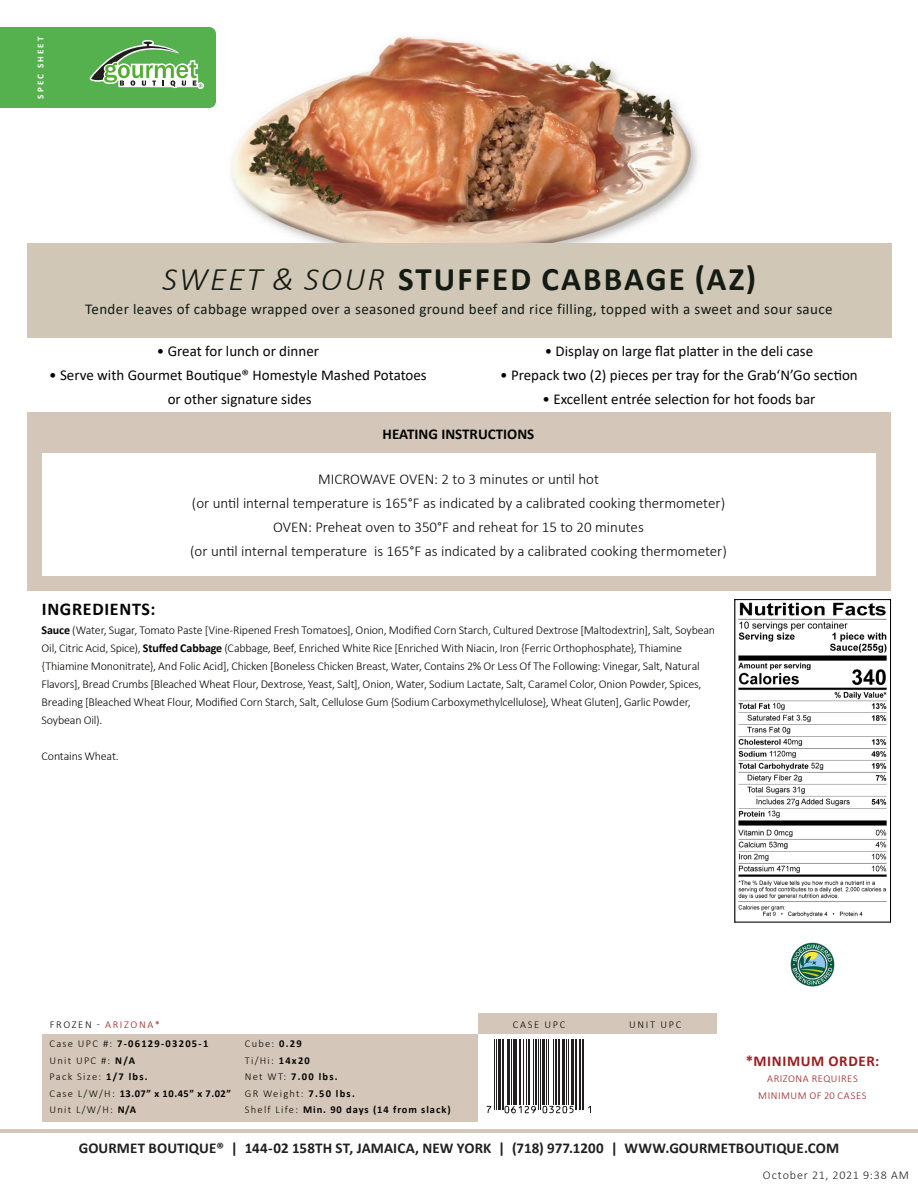
<style>
.page{position:relative;width:918px;height:1188px;background:#fff}
.page>*{position:absolute;margin:0;border:0;box-sizing:border-box;transform-origin:0 0}
.Product_Name{font:700 33px "Calibri";letter-spacing:.065em;color:#131b13}
.t1{font:700 18px "Calibri";letter-spacing:.04em;color:#040503}
.product_description{font:300 15px "Calibri";color:#040503}
.product_description-2{font:15px/24px "Calibri";color:#040503;text-align:center}
.product_description-3{font:15px "Calibri";letter-spacing:.025em;color:#131b13}
.t2{font:700 15px "Calibri";letter-spacing:.005em;color:#231f20}
.t3{font:700 15px "Calibri";color:#040503}
.product_description-4{font:700 15px "Calibri";letter-spacing:.045em;color:#9d1c1f}
.product_description-5{font:300 12px/18px "Calibri";letter-spacing:-.015em;color:#040503}
.t4{font:300 12px "Calibri";letter-spacing:.07em;color:#231f20}
.product_description-6{font:300 10.5px "Calibri";letter-spacing:.12em;color:#040503}
.product_description-7{font:700 10.5px "Calibri";letter-spacing:.09em;color:#040503}
.product_description-8{font:300 10.5px/16.5px "Calibri";letter-spacing:.055em;color:#9d1c1f;text-align:center}
.product_description-9{font:700 10.5px "Calibri";letter-spacing:.12em;color:#040503}
.product_description-10{font:300 10.5px "Calibri";letter-spacing:.16em;color:#9d1c1f}
.t5{font:700 9px "Calibri";letter-spacing:.245em;color:#fff}
.s1{font-weight:300;font-style:italic}
.s2{font-weight:700}
.s3{color:#040503}
.s4{font-weight:300}
</style>
<div class="page">
<img style="left:231px;top:36px;width:467px;height:207px">
<div style="left:27px;top:412px;width:864px;height:179px;background:#d4c7b9"></div>
<hr style="left:0;top:1129px;width:918px;height:3px;background:#d4c7b9">
<div style="left:27px;top:243px;width:864px;height:95px;background:#d0c7b7"></div>
<svg style="left:0;top:27px;width:216px;height:81px;background:#64b55c"></svg>
<div style="left:478px;top:1014px;width:238px;height:20px;background:#d4c7b9"></div>
<div style="left:42px;top:1034px;width:436px;height:88px;background:#d4c7b9"></div>
<hr style="left:494px;top:1039px;width:1px;height:71px;background:#231f20">
<hr style="left:496px;top:1039px;width:1px;height:71px;background:#231f20">
<hr style="left:498px;top:1039px;width:3px;height:71px;background:#231f20">
<hr style="left:502px;top:1039px;width:2px;height:71px;background:#231f20">
<hr style="left:507px;top:1039px;width:1px;height:66px;background:#231f20">
<hr style="left:509px;top:1039px;width:1px;height:66px;background:#231f20">
<hr style="left:511px;top:1039px;width:1px;height:66px;background:#231f20">
<hr style="left:513px;top:1039px;width:4px;height:66px;background:#231f20">
<hr style="left:519px;top:1039px;width:2px;height:66px;background:#231f20">
<hr style="left:523px;top:1039px;width:1px;height:66px;background:#231f20">
<hr style="left:526px;top:1039px;width:1px;height:66px;background:#231f20">
<hr style="left:528px;top:1039px;width:2px;height:66px;background:#231f20">
<hr style="left:533px;top:1039px;width:1px;height:66px;background:#231f20">
<hr style="left:535px;top:1039px;width:2px;height:66px;background:#231f20">
<hr style="left:538px;top:1039px;width:1px;height:71px;background:#231f20">
<hr style="left:540px;top:1039px;width:1px;height:71px;background:#231f20">
<hr style="left:542px;top:1039px;width:3px;height:66px;background:#231f20">
<hr style="left:546px;top:1039px;width:1px;height:66px;background:#231f20">
<hr style="left:548px;top:1039px;width:1px;height:66px;background:#231f20">
<hr style="left:553px;top:1039px;width:1px;height:66px;background:#231f20">
<hr style="left:555px;top:1039px;width:2px;height:66px;background:#231f20">
<hr style="left:558px;top:1039px;width:2px;height:66px;background:#231f20">
<hr style="left:562px;top:1039px;width:3px;height:66px;background:#231f20">
<hr style="left:566px;top:1039px;width:1px;height:66px;background:#231f20">
<hr style="left:568px;top:1039px;width:1px;height:66px;background:#231f20">
<hr style="left:571px;top:1039px;width:3px;height:66px;background:#231f20">
<hr style="left:575px;top:1039px;width:2px;height:71px;background:#231f20">
<hr style="left:579px;top:1039px;width:2px;height:71px;background:#231f20">
<hr style="left:582px;top:1039px;width:1px;height:71px;background:#231f20">
<hr style="left:584px;top:1039px;width:1px;height:71px;background:#231f20">
<svg style="left:486px;top:1105px;width:105px;height:9px"></svg>
<img style="left:738px;top:602px;width:149px;height:316px">
<div style="left:734px;top:599px;width:157px;height:324px;border:1px solid #040503"></div>
<div style="left:42px;top:454px;width:834px;height:122px;background:#fff"></div>
<img style="left:791px;top:943px;width:44px;height:44px">
<p class="t5" style="left:34px;top:99px;width:64px;rotate:-90deg">SPEC SHEET</p>
<p class="Product_Name" style="left:162px;top:256px;width:595px"><span class="s1">SWEET &amp; SOUR</span> STUFFED CABBAGE (AZ)</p>
<p class="product_description-3" style="left:85px;top:299px;width:749px">Tender leaves of cabbage wrapped over a seasoned ground beef and rice filling, topped with a sweet and sour sauce</p>
<p class="product_description-2" style="left:157px;top:339px;width:164px">• Great for lunch or dinner</p>
<p class="product_description-2" style="left:49px;top:363px;width:379px">• Serve with Gourmet Boutique® Homestyle Mashed Potatoes or other signature sides</p>
<p class="product_description-2" style="left:545px;top:339px;width:270px">• Display on large flat platter in the deli case</p>
<p class="product_description-2" style="left:500px;top:363px;width:359px">• Prepack two (2) pieces per tray for the Grab‘N’Go section</p>
<p class="product_description-2" style="left:543px;top:387px;width:274px">• Excellent entrée selection for hot foods bar</p>
<p class="t3" style="left:383px;top:423px;width:153px">HEATING INSTRUCTIONS</p>
<h2 class="t1" style="left:42px;top:596px;width:115px">INGREDIENTS:</h2>
<p class="product_description" style="left:318px;top:470px;width:282px">MICROWAVE OVEN: 2 to 3 minutes or until hot</p>
<p class="product_description" style="left:192px;top:494px;width:535px">(or until internal temperature is 165°F as indicated by a calibrated cooking thermometer)</p>
<p class="product_description" style="left:273px;top:518px;width:372px">OVEN: Preheat oven to 350°F and reheat for 15 to 20 minutes</p>
<p class="product_description" style="left:190px;top:542px;width:538px">(or until internal temperature is 165°F as indicated by a calibrated cooking thermometer)</p>
<p class="product_description-5" style="left:42px;top:621px;width:675px"><span class="s2">Sauce</span> (Water, Sugar, Tomato Paste [Vine-Ripened Fresh Tomatoes], Onion, Modified Corn Starch, Cultured Dextrose [Maltodextrin], Salt, Soybean Oil, Citric Acid, Spice), <span class="s2">Stuffed Cabbage</span> (Cabbage, Beef, Enriched White Rice [Enriched With Niacin, Iron {Ferric Orthophosphate}, Thiamine {Thiamine Mononitrate}, And Folic Acid], Chicken [Boneless Chicken Breast, Water, Contains 2% Or Less Of The Following: Vinegar, Salt, Natural Flavors], Bread Crumbs [Bleached Wheat Flour, Dextrose, Yeast, Salt], Onion, Water, Sodium Lactate, Salt, Caramel Color, Onion Powder, Spices, Breading [Bleached Wheat Flour, Modified Corn Starch, Salt, Cellulose Gum {Sodium Carboxymethylcellulose}, Wheat Gluten], Garlic Powder, Soybean Oil).</p>
<p class="product_description-5" style="left:42px;top:747px;width:79px">Contains Wheat.</p>
<p class="product_description-10" style="left:50px;top:1018px;width:112px"><span class="s3">FROZEN -</span> ARIZONA*</p>
<p class="product_description-9" style="left:50px;top:1036px;width:160px"><span class="s4">Case UPC #:</span> 7-06129-03205-1</p>
<p class="product_description-6" style="left:50px;top:1054px;width:87px">Unit UPC #: <span class="s2">N/A</span></p>
<p class="product_description-6" style="left:50px;top:1070px;width:100px">Pack Size: <span class="s2">1/7 lbs.</span></p>
<p class="product_description-7" style="left:50px;top:1086px;width:183px"><span class="s4">Case L/W/H:</span> 13.07” x 10.45” x 7.02”</p>
<p class="product_description-6" style="left:50px;top:1103px;width:88px">Unit L/W/H: <span class="s2">N/A</span></p>
<p class="product_description-6" style="left:245px;top:1037px;width:58px">Cube: <span class="s2">0.29</span></p>
<p class="product_description-6" style="left:245px;top:1054px;width:67px">Ti/Hi: <span class="s2">14x20</span></p>
<p class="product_description-7" style="left:245px;top:1069px;width:94px"><span class="s4">Net WT:</span> 7.00 lbs.</p>
<p class="product_description-6" style="left:245px;top:1087px;width:112px">GR Weight: <span class="s2">7.50 lbs.</span></p>
<p class="product_description-7" style="left:245px;top:1102px;width:207px"><span class="s4">Shelf Life:</span> Min. 90 days (14 from slack)</p>
<p class="product_description-6" style="left:513px;top:1018px;width:54px">CASE UPC</p>
<p class="product_description-6" style="left:629px;top:1018px;width:54px">UNIT UPC</p>
<p class="product_description-4" style="left:746px;top:1050px;width:135px">*MINIMUM ORDER:</p>
<p class="product_description-8" style="left:758px;top:1071px;width:110px">ARIZONA REQUIRES<br>MINIMUM OF 20 CASES</p>
<p class="t2" style="left:79px;top:1138px;width:762px">GOURMET BOUTIQUE® | 144-02 158TH ST, JAMAICA, NEW YORK | (718) 977.1200 | WWW.GOURMETBOUTIQUE.COM</p>
<p class="t4" style="left:763px;top:1168px;width:147px">October 21, 2021 9:38 AM</p>
</div>
